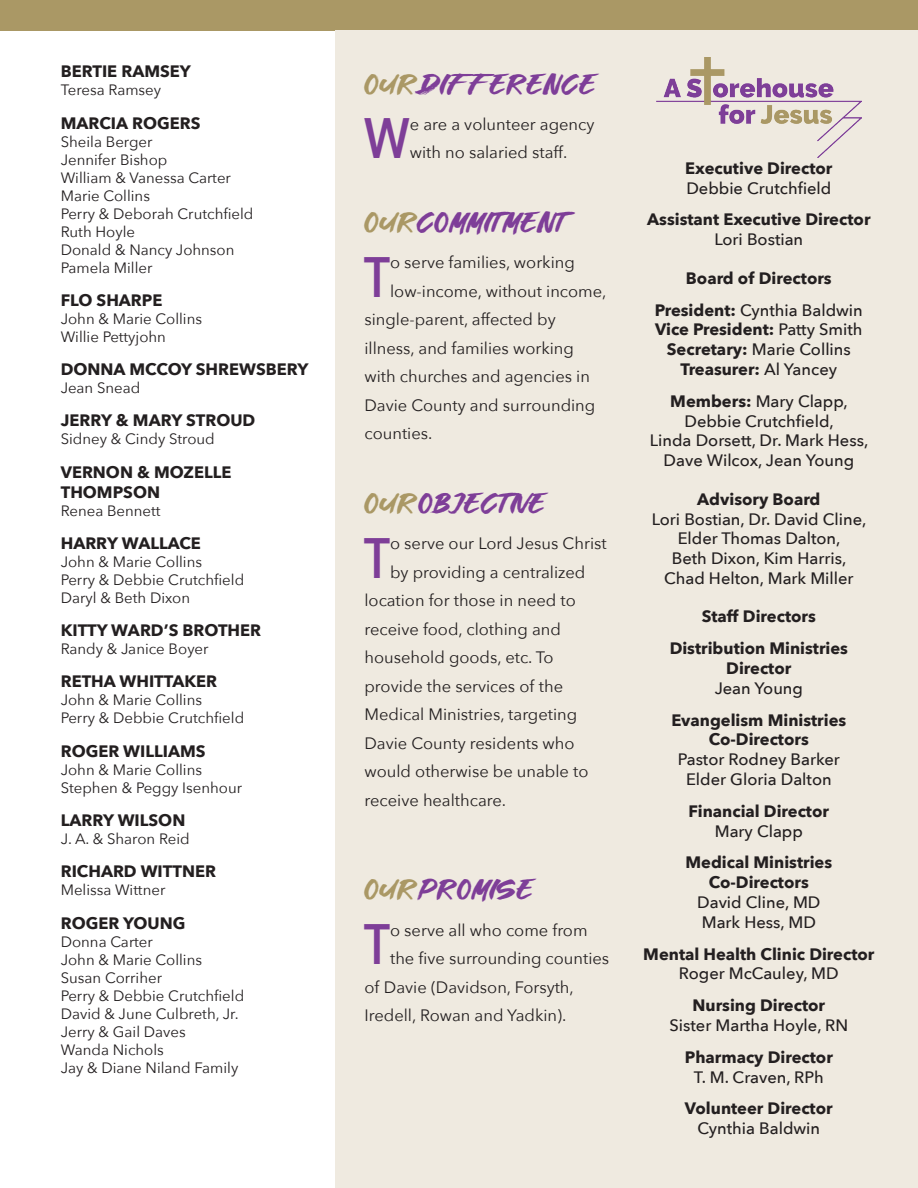
<style>
.page{position:relative;width:918px;height:1188px;background:#fff}
.page>*{position:absolute;margin:0;border:0;box-sizing:border-box;transform-origin:0 0}
.COMMITMENT_BODY{font:600 56.7px "Avenir Next";color:#7e3e98;scale:.8 1}
.COMMITMENT_HEAD{font:28.5px "Great Fighter";letter-spacing:.01em;color:#7e3e98}
.COMMITMENT_BODY-2{font:16.5px/28.5px "Avenir Next";color:#231f20}
.No_Spacing{font:700 16.5px/19.8px "Avenir Next";color:#231f20;text-align:center}
.DONATIONS_HEAD_BOLD{font:700 16.5px/19.8px "Avenir Next";color:#231f20}
.No_Spacing-2{font:500 16.5px/19.8px "Avenir Next";color:#231f20;text-align:center}
.ASFJ_MEMBERS_BOLD{font:500 16.5px/19.8px "Avenir Next";color:#231f20;text-align:center}
.ASFJ_MEMBERS_BOLD-2{font:700 16.5px/19.8px "Avenir Next";color:#231f20}
.DONATIONS_NAMES{font:15px "Avenir Next";color:#231f20}
.s1{color:#aa9865}
.s2{font-weight:500}
.s3{font-weight:700}
</style>
<div class="page">
<div style="left:0;top:0;width:918px;height:30px;background:#aa9865"></div>
<div style="left:335px;top:30px;width:583px;height:1158px;background:#efeae0"></div>
<img style="left:656px;top:57px;width:206px;height:100px">
<p class="DONATIONS_HEAD_BOLD" style="left:61px;top:61px;width:132px">BERTIE RAMSEY</p>
<p class="DONATIONS_NAMES" style="left:61px;top:77px;width:102px">Teresa Ramsey</p>
<p class="DONATIONS_HEAD_BOLD" style="left:61px;top:113px;width:141px">MARCIA ROGERS</p>
<p class="DONATIONS_NAMES" style="left:61px;top:129px;width:93px">Sheila Berger</p>
<p class="DONATIONS_NAMES" style="left:61px;top:147px;width:108px">Jennifer Bishop</p>
<p class="DONATIONS_NAMES" style="left:61px;top:165px;width:172px">William &amp; Vanessa Carter</p>
<p class="DONATIONS_NAMES" style="left:61px;top:183px;width:91px">Marie Collins</p>
<p class="DONATIONS_NAMES" style="left:61px;top:201px;width:194px">Perry &amp; Deborah Crutchfield</p>
<p class="DONATIONS_NAMES" style="left:61px;top:219px;width:76px">Ruth Hoyle</p>
<p class="DONATIONS_NAMES" style="left:61px;top:237px;width:175px">Donald &amp; Nancy Johnson</p>
<p class="DONATIONS_NAMES" style="left:61px;top:255px;width:93px">Pamela Miller</p>
<p class="DONATIONS_HEAD_BOLD" style="left:61px;top:290px;width:103px">FLO SHARPE</p>
<p class="DONATIONS_NAMES" style="left:61px;top:306px;width:143px">John &amp; Marie Collins</p>
<p class="DONATIONS_NAMES" style="left:61px;top:324px;width:107px">Willie Pettyjohn</p>
<p class="DONATIONS_HEAD_BOLD" style="left:61px;top:359px;width:249px">DONNA MCCOY SHREWSBERY</p>
<p class="DONATIONS_NAMES" style="left:61px;top:375px;width:81px">Jean Snead</p>
<p class="DONATIONS_HEAD_BOLD" style="left:61px;top:411px;width:196px">JERRY &amp; MARY STROUD</p>
<p class="DONATIONS_NAMES" style="left:61px;top:427px;width:156px">Sidney &amp; Cindy Stroud</p>
<p class="DONATIONS_HEAD_BOLD" style="left:61px;top:462px;width:172px">VERNON &amp; MOZELLE<br>THOMPSON</p>
<p class="DONATIONS_NAMES" style="left:61px;top:498px;width:101px">Renea Bennett</p>
<p class="DONATIONS_HEAD_BOLD" style="left:61px;top:533px;width:142px">HARRY WALLACE</p>
<p class="DONATIONS_NAMES" style="left:61px;top:549px;width:143px">John &amp; Marie Collins</p>
<p class="DONATIONS_NAMES" style="left:61px;top:567px;width:185px">Perry &amp; Debbie Crutchfield</p>
<p class="DONATIONS_NAMES" style="left:61px;top:585px;width:131px">Daryl &amp; Beth Dixon</p>
<p class="DONATIONS_HEAD_BOLD" style="left:61px;top:620px;width:202px">KITTY WARD’S BROTHER</p>
<p class="DONATIONS_NAMES" style="left:61px;top:636px;width:149px">Randy &amp; Janice Boyer</p>
<p class="DONATIONS_HEAD_BOLD" style="left:61px;top:672px;width:158px">RETHA WHITTAKER</p>
<p class="DONATIONS_NAMES" style="left:61px;top:688px;width:143px">John &amp; Marie Collins</p>
<p class="DONATIONS_NAMES" style="left:61px;top:706px;width:185px">Perry &amp; Debbie Crutchfield</p>
<p class="DONATIONS_HEAD_BOLD" style="left:61px;top:741px;width:146px">ROGER WILLIAMS</p>
<p class="DONATIONS_NAMES" style="left:61px;top:757px;width:143px">John &amp; Marie Collins</p>
<p class="DONATIONS_NAMES" style="left:61px;top:775px;width:183px">Stephen &amp; Peggy Isenhour</p>
<p class="DONATIONS_HEAD_BOLD" style="left:61px;top:810px;width:126px">LARRY WILSON</p>
<p class="DONATIONS_NAMES" style="left:61px;top:826px;width:130px">J. A. &amp; Sharon Reid</p>
<p class="DONATIONS_HEAD_BOLD" style="left:61px;top:861px;width:157px">RICHARD WITTNER</p>
<p class="DONATIONS_NAMES" style="left:61px;top:877px;width:106px">Melissa Wittner</p>
<p class="DONATIONS_HEAD_BOLD" style="left:61px;top:913px;width:126px">ROGER YOUNG</p>
<p class="DONATIONS_NAMES" style="left:61px;top:929px;width:94px">Donna Carter</p>
<p class="DONATIONS_NAMES" style="left:61px;top:947px;width:143px">John &amp; Marie Collins</p>
<p class="DONATIONS_NAMES" style="left:61px;top:965px;width:103px">Susan Corriher</p>
<p class="DONATIONS_NAMES" style="left:61px;top:983px;width:185px">Perry &amp; Debbie Crutchfield</p>
<p class="DONATIONS_NAMES" style="left:61px;top:1001px;width:180px">David &amp; June Culbreth, Jr.</p>
<p class="DONATIONS_NAMES" style="left:61px;top:1019px;width:127px">Jerry &amp; Gail Daves</p>
<p class="DONATIONS_NAMES" style="left:61px;top:1037px;width:105px">Wanda Nichols</p>
<p class="DONATIONS_NAMES" style="left:61px;top:1055px;width:179px">Jay &amp; Diane Niland Family</p>
<p class="COMMITMENT_HEAD" style="left:364px;top:72px;width:233px"><span class="s1">OUR</span>DIFFERENCE</p>
<p class="COMMITMENT_BODY" style="left:364px;top:90px;width:58px">W</p>
<p class="COMMITMENT_BODY-2" style="left:410px;top:109px;width:186px">e are a volunteer agency with no salaried staff.</p>
<p class="COMMITMENT_HEAD" style="left:364px;top:210px;width:204px"><span class="s1">OUR</span>COMMITMENT</p>
<p class="COMMITMENT_BODY" style="left:364px;top:229px;width:34px">T</p>
<p class="COMMITMENT_BODY-2" style="left:390px;top:248px;width:186px">o serve families, working</p>
<p class="COMMITMENT_BODY-2" style="left:390px;top:276px;width:218px">low-income, without income,</p>
<p class="COMMITMENT_BODY-2" style="left:364px;top:305px;width:193px">single-parent, affected by</p>
<p class="COMMITMENT_BODY-2" style="left:364px;top:333px;width:211px">illness, and families working</p>
<p class="COMMITMENT_BODY-2" style="left:364px;top:362px;width:227px">with churches and agencies in</p>
<p class="COMMITMENT_BODY-2" style="left:364px;top:390px;width:232px">Davie County and surrounding</p>
<p class="COMMITMENT_BODY-2" style="left:364px;top:419px;width:69px">counties.</p>
<p class="COMMITMENT_HEAD" style="left:364px;top:491px;width:182px"><span class="s1">OUR</span>OBJECTIVE</p>
<p class="COMMITMENT_BODY" style="left:364px;top:509px;width:34px">T</p>
<p class="COMMITMENT_BODY-2" style="left:390px;top:529px;width:218px">o serve our Lord Jesus Christ</p>
<p class="COMMITMENT_BODY-2" style="left:390px;top:557px;width:197px">by providing a centralized</p>
<p class="COMMITMENT_BODY-2" style="left:364px;top:586px;width:213px">location for those in need to</p>
<p class="COMMITMENT_BODY-2" style="left:364px;top:614px;width:198px">receive food, clothing and</p>
<p class="COMMITMENT_BODY-2" style="left:364px;top:643px;width:191px">household goods, etc. To</p>
<p class="COMMITMENT_BODY-2" style="left:364px;top:671px;width:200px">provide the services of the</p>
<p class="COMMITMENT_BODY-2" style="left:364px;top:700px;width:214px">Medical Ministries, targeting</p>
<p class="COMMITMENT_BODY-2" style="left:364px;top:728px;width:212px">Davie County residents who</p>
<p class="COMMITMENT_BODY-2" style="left:364px;top:757px;width:226px">would otherwise be unable to</p>
<p class="COMMITMENT_BODY-2" style="left:364px;top:785px;width:143px">receive healthcare.</p>
<p class="COMMITMENT_HEAD" style="left:364px;top:878px;width:170px"><span class="s1">OUR</span>PROMISE</p>
<p class="COMMITMENT_BODY" style="left:364px;top:896px;width:34px">T</p>
<p class="COMMITMENT_BODY-2" style="left:390px;top:915px;width:199px">o serve all who come from</p>
<p class="COMMITMENT_BODY-2" style="left:390px;top:943px;width:221px">the five surrounding counties</p>
<p class="COMMITMENT_BODY-2" style="left:364px;top:972px;width:211px">of Davie (Davidson, Forsyth,</p>
<p class="COMMITMENT_BODY-2" style="left:364px;top:1000px;width:203px">Iredell, Rowan and Yadkin).</p>
<p class="ASFJ_MEMBERS_BOLD-2" style="left:685px;top:158px;width:149px">Executive Director<br><span class="s2">Debbie Crutchfield</span></p>
<p class="No_Spacing" style="left:647px;top:209px;width:225px">Assistant Executive Director<br><span class="s2">Lori Bostian</span></p>
<p class="ASFJ_MEMBERS_BOLD-2" style="left:686px;top:268px;width:147px">Board of Directors</p>
<p class="No_Spacing" style="left:655px;top:300px;width:209px">President: <span class="s2">Cynthia Baldwin<br></span>Vice President: <span class="s2">Patty Smith<br></span>Secretary: <span class="s2">Marie Collins<br></span>Treasurer: <span class="s2">Al Yancey</span></p>
<p class="No_Spacing-2" style="left:650px;top:391px;width:220px"><span class="s3">Members:</span> Mary Clapp,<br>Debbie Crutchfield,<br>Linda Dorsett, Dr. Mark Hess,<br>Dave Wilcox, Jean Young</p>
<p class="ASFJ_MEMBERS_BOLD" style="left:652px;top:489px;width:216px"><span class="s3">Advisory Board<br></span>Lori Bostian, Dr. David Cline,<br>Elder Thomas Dalton,<br>Beth Dixon, Kim Harris,<br>Chad Helton, Mark Miller</p>
<p class="ASFJ_MEMBERS_BOLD-2" style="left:702px;top:607px;width:116px">Staff Directors</p>
<p class="No_Spacing" style="left:670px;top:638px;width:180px">Distribution Ministries<br>Director<br><span class="s2">Jean Young</span></p>
<p class="No_Spacing-2" style="left:671px;top:709px;width:176px"><span class="s3">Evangelism Ministries<br>Co-Directors<br></span>Pastor Rodney Barker<br>Elder Gloria Dalton</p>
<p class="No_Spacing" style="left:689px;top:801px;width:142px">Financial Director<br><span class="s2">Mary Clapp</span></p>
<p class="No_Spacing" style="left:686px;top:853px;width:148px">Medical Ministries<br>Co-Directors<br><span class="s2">David Cline, MD<br>Mark Hess, MD</span></p>
<p class="No_Spacing" style="left:643px;top:944px;width:233px">Mental Health Clinic Director<br><span class="s2">Roger McCauley, MD</span></p>
<p class="No_Spacing-2" style="left:670px;top:995px;width:180px"><span class="s3">Nursing Director<br></span>Sister Martha Hoyle, RN</p>
<p class="No_Spacing" style="left:685px;top:1047px;width:150px">Pharmacy Director<br><span class="s2">T. M. Craven, RPh</span></p>
<p class="No_Spacing" style="left:685px;top:1099px;width:149px">Volunteer Director<br><span class="s2">Cynthia Baldwin</span></p>
</div>
